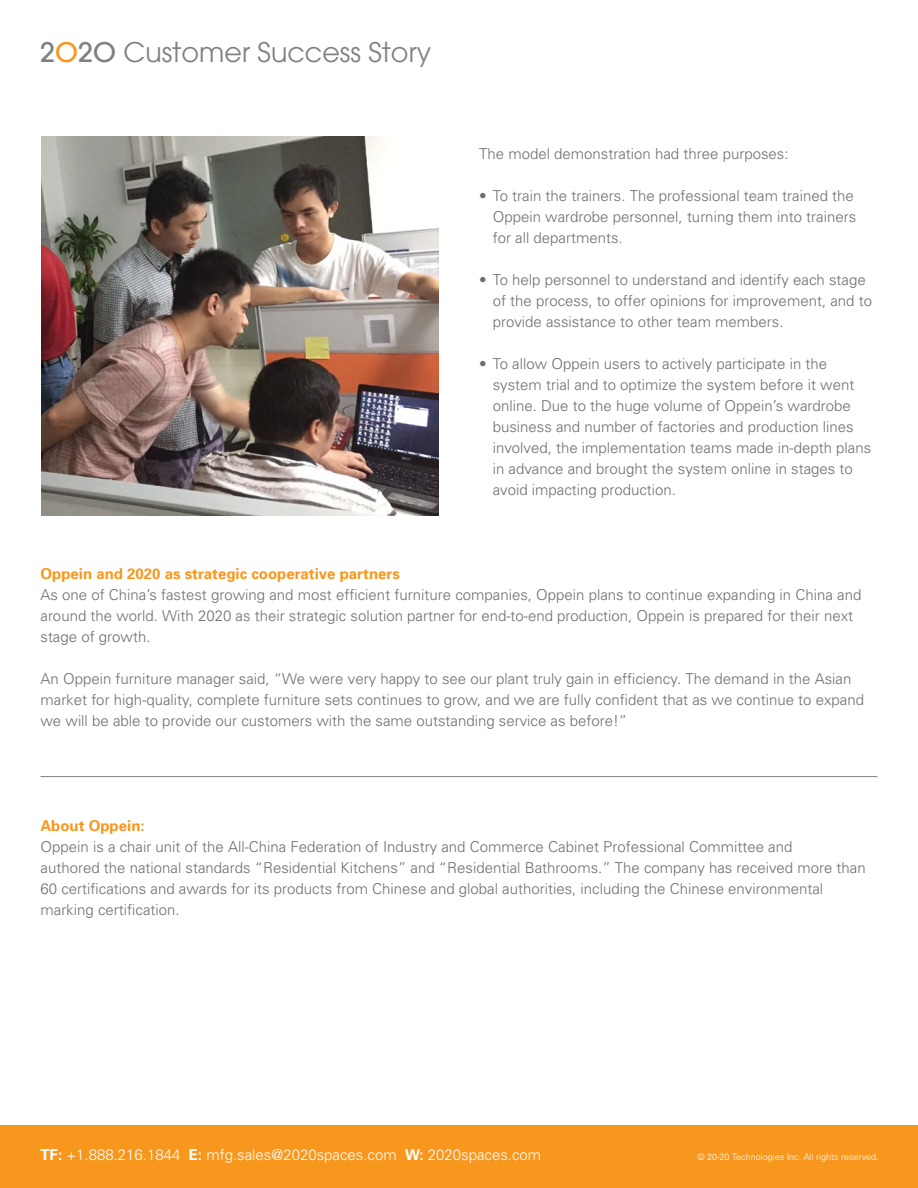
<style>
.page{position:relative;width:918px;height:1188px;background:#fff}
.page>*{position:absolute;margin:0;border:0;box-sizing:border-box;transform-origin:0 0}
.t1{font:27px "Avant Garde";color:#7e8083}
.t2{font:300 15px/21px "Univers";color:#6d6e71}
.t3{font:300 15px "Univers";color:#fff}
.t4{font:700 15px "Univers";color:#f8971d}
.t5{font:300 9px "Univers";color:#fff}
.s1{font-weight:500}
.s2{font-weight:500;color:#f8971d}
.s3{font-weight:700}
</style>
<div class="page">
<div style="left:0;top:1125px;width:918px;height:63px;background:#f8971d"></div>
<hr style="left:40px;top:776px;width:838px;height:1px;background:#7e8083">
<img style="left:41px;top:136px;width:398px;height:379px">
<h1 class="t1" style="left:40px;top:36px;width:392px"><span class="s1">2</span><span class="s2">O</span><span class="s1">2O</span> Customer Success Story</h1>
<p class="t2" style="left:479px;top:143px;width:311px">The model demonstration had three purposes:</p>
<p class="t2" style="left:493px;top:185px;width:365px;text-indent:-14px">• To train the trainers. The professional team trained the<br>Oppein wardrobe personnel, turning them into trainers for all departments.</p>
<p class="t2" style="left:493px;top:269px;width:381px;text-indent:-14px">• To help personnel to understand and identify each stage of the process, to offer opinions for improvement, and to provide assistance to other team members.</p>
<p class="t2" style="left:493px;top:353px;width:380px;text-indent:-14px">• To allow Oppein users to actively participate in the system trial and to optimize the system before it went online. Due to the huge volume of Oppein’s wardrobe business and number of factories and production lines involved, the implementation teams made in-depth plans in advance and brought the system online in stages to avoid impacting production.</p>
<p class="t4" style="left:40px;top:565px;width:361px">Oppein and 2020 as strategic cooperative partners</p>
<p class="t2" style="left:40px;top:584px;width:822px">As one of China’s fastest growing and most efficient furniture companies, Oppein plans to continue expanding in China and around the world. With 2020 as their strategic solution partner for end-to-end production, Oppein is prepared for their next stage of growth.</p>
<p class="t2" style="left:40px;top:668px;width:825px">An Oppein furniture manager said, “We were very happy to see our plant truly gain in efficiency. The demand in the Asian market for high-quality, complete furniture sets continues to grow, and we are fully confident that as we continue to expand we will be able to provide our customers with the same outstanding service as before!”</p>
<p class="t4" style="left:40px;top:817px;width:106px">About Oppein:</p>
<p class="t2" style="left:40px;top:836px;width:827px">Oppein is a chair unit of the All-China Federation of Industry and Commerce Cabinet Professional Committee and<br>authored the national standards “Residential Kitchens” and “Residential Bathrooms.” The company has received more than 60 certifications and awards for its products from Chinese and global authorities, including the Chinese environmental marking certification.</p>
<p class="t3" style="left:40px;top:1146px;width:502px"><span class="s3">TF:</span> +1.888.216.1844 <span class="s3">E:</span> mfg.sales@2020spaces.com <span class="s3">W:</span> 2020spaces.com</p>
<p class="t5" style="left:697px;top:1152px;width:183px">© 20-20 Technologies Inc. All rights reserved.</p>
</div>
